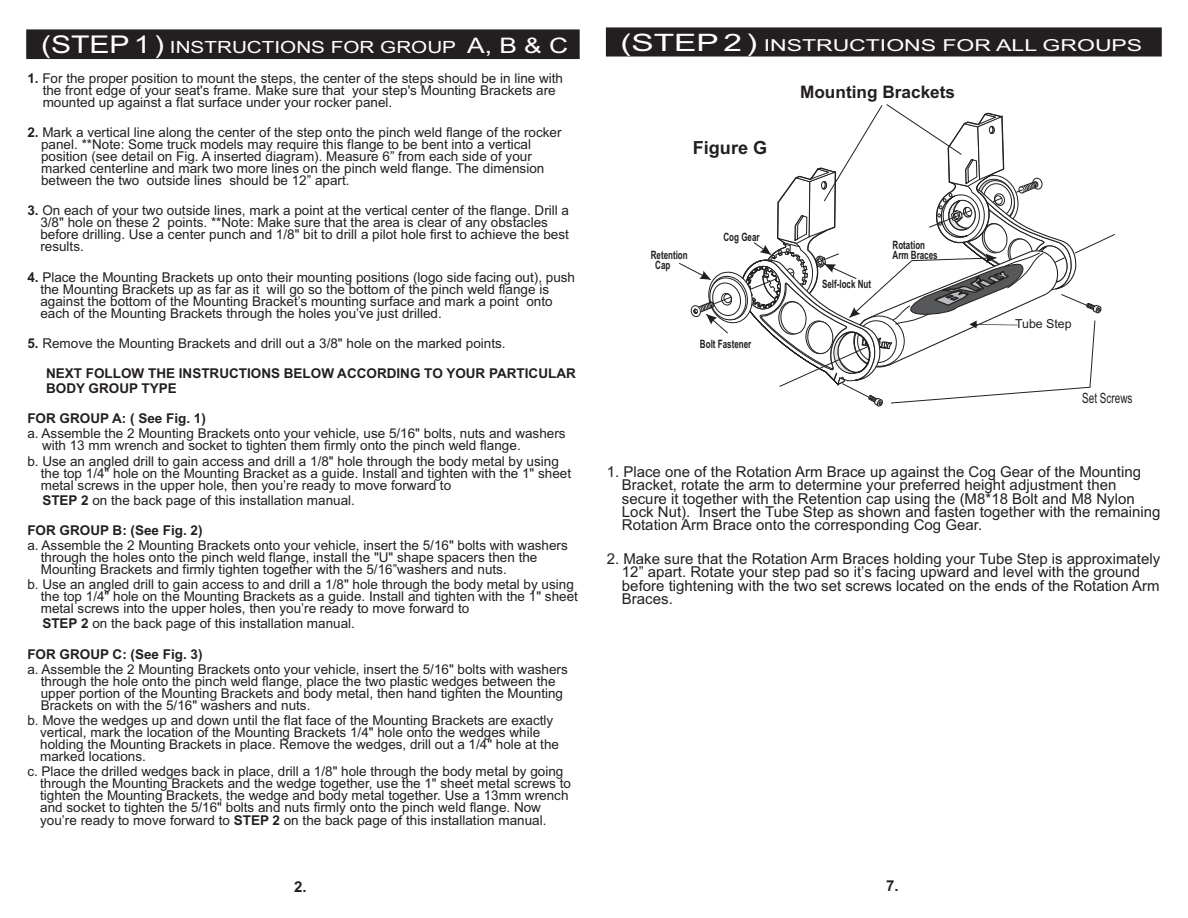
<style>
.page{position:relative;width:1188px;height:918px;background:#fff}
.page>*{position:absolute;margin:0;border:0;box-sizing:border-box;transform-origin:0 0}
.t1{font:700 18.15px "Arial";color:#231f20}
.t2{font:700 17.25px "Arial";color:#231f20}
.t3{font:16.8px "Arial";color:#fff;scale:1.23 1}
.t4{font:16.5px "Arial";color:#fff;scale:1.39 1}
.t5{font:15px/13.4px "Arial";color:#231f20}
.t6{font:700 15px "Arial";color:#231f20}
.t7{font:14.25px "Arial";color:#231f20;scale:.7 1}
.t8{font:13.5px/12px "Arial";color:#231f20}
.t9{font:700 13.5px/15.1px "Arial";color:#231f20}
.t10{font:12.45px "Arial";color:#231f20}
.t11{font:700 11.4px/10.2px "Arial";color:#231f20;scale:.7 1}
.s1{font-size:24.45px}
.s2{font-size:21.45px}
.s3{font-weight:700}
.s4{font-size:24px}
</style>
<div class="page">
<div style="left:26px;top:29px;width:554px;height:30px;background:#231f20"></div>
<svg style="left:605px;top:27px;width:557px;height:30px;background:#2a2627"></svg>
<svg style="left:679px;top:104px;width:436px;height:303px"></svg>
<p class="t3" style="left:41px;top:40px;width:430px"><span class="s1">(STEP1)</span> INSTRUCTIONS FOR GROUP <span class="s2">A, B &amp; C</span></p>
<p class="t8" style="left:43px;top:73px;width:522px;text-indent:-15px"><span class="s3">1.</span> For the proper position to mount the steps, the center of the steps should be in line with the front edge of your seat's frame. Make sure that your step's Mounting Brackets are mounted up against a flat surface under your rocker panel.</p>
<p class="t8" style="left:41px;top:127px;width:522px;text-indent:-14px"><span class="s3">2.</span> Mark a vertical line along the center of the step onto the pinch weld flange of the rocker panel. **Note: Some truck models may require this flange to be bent into a vertical position (see detail on Fig. A inserted diagram). Measure 6” from each side of your marked centerline and mark two more lines on the pinch weld flange. The dimension between the two outside lines should be 12” apart.</p>
<p class="t8" style="left:40px;top:206px;width:530px;text-indent:-13px"><span class="s3">3.</span> On each of your two outside lines, mark a point at the vertical center of the flange. Drill a 3/8" hole on these 2 points. **Note: Make sure that the area is clear of any obstacles before drilling. Use a center punch and 1/8" bit to drill a pilot hole first to achieve the best results.</p>
<p class="t8" style="left:40px;top:272px;width:536px;text-indent:-13px"><span class="s3">4.</span> Place the Mounting Brackets up onto their mounting positions (logo side facing out), push the Mounting Brackets up as far as it will go so the bottom of the pinch weld flange is against the bottom of the Mounting Bracket’s mounting surface and mark a point onto each of the Mounting Brackets through the holes you’ve just drilled.</p>
<p class="t8" style="left:27px;top:338px;width:480px"><span class="s3">5.</span> Remove the Mounting Brackets and drill out a 3/8" hole on the marked points.</p>
<p class="t9" style="left:46px;top:367px;width:531px">NEXT FOLLOW THE INSTRUCTIONS BELOW ACCORDING TO YOUR PARTICULAR<br>BODY GROUP TYPE</p>
<p class="t9" style="left:27px;top:412px;width:180px">FOR GROUP A: ( See Fig. 1)</p>
<p class="t8" style="left:42px;top:429px;width:525px;text-indent:-15px">a. Assemble the 2 Mounting Brackets onto your vehicle, use 5/16" bolts, nuts and washers with 13 mm wrench and socket to tighten them firmly onto the pinch weld flange.</p>
<p class="t8" style="left:41px;top:456px;width:532px;text-indent:-13px">b. Use an angled drill to gain access and drill a 1/8" hole through the body metal by using the top 1/4" hole on the Mounting Bracket as a guide. Install and tighten with the 1" sheet metal screws in the upper hole, then you’re ready to move forward to</p>
<p class="t8" style="left:42px;top:495px;width:314px"><span class="s3">STEP 2</span> on the back page of this installation manual.</p>
<p class="t9" style="left:27px;top:524px;width:177px">FOR GROUP B: (See Fig. 2)</p>
<p class="t8" style="left:41px;top:541px;width:529px;text-indent:-13px">a. Assemble the 2 Mounting Brackets onto your vehicle, insert the 5/16" bolts with washers through the holes onto the pinch weld flange, install the "U" shape spacers then the<br>Mounting Brackets and firmly tighten together with the 5/16”washers and nuts.</p>
<p class="t8" style="left:41px;top:580px;width:539px;text-indent:-13px">b. Use an angled drill to gain access to and drill a 1/8" hole through the body metal by using the top 1/4" hole on the Mounting Brackets as a guide. Install and tighten with the 1" sheet metal screws into the upper holes, then you’re ready to move forward to</p>
<p class="t8" style="left:42px;top:619px;width:314px"><span class="s3">STEP 2</span> on the back page of this installation manual.</p>
<p class="t9" style="left:27px;top:648px;width:177px">FOR GROUP C: (See Fig. 3)</p>
<p class="t8" style="left:41px;top:664px;width:529px;text-indent:-13px">a. Assemble the 2 Mounting Brackets onto your vehicle, insert the 5/16" bolts with washers through the hole onto the pinch weld flange, place the two plastic wedges between the upper portion of the Mounting Brackets and body metal, then hand tighten the Mounting Brackets on with the 5/16" washers and nuts.</p>
<p class="t8" style="left:40px;top:715px;width:520px;text-indent:-13px">b. Move the wedges up and down until the flat face of the Mounting Brackets are exactly vertical, mark the location of the Mounting Brackets 1/4" hole onto the wedges while holding the Mounting Brackets in place. Remove the wedges, drill out a 1/4" hole at the marked locations.</p>
<p class="t8" style="left:40px;top:767px;width:532px;text-indent:-13px">c. Place the drilled wedges back in place, drill a 1/8" hole through the body metal by going through the Mounting Brackets and the wedge together, use the 1" sheet metal screws to tighten the Mounting Brackets, the wedge and body metal together. Use a 13mm wrench and socket to tighten the 5/16" bolts and nuts firmly onto the pinch weld flange. Now you’re ready to move forward to <span class="s3">STEP 2</span> on the back page of this installation manual.</p>
<p class="t6" style="left:294px;top:881px;width:14px">2.</p>
<p class="t4" style="left:620px;top:39px;width:377px"><span class="s4">(STEP2)</span> INSTRUCTIONS FOR ALL GROUPS</p>
<p class="t2" style="left:800px;top:85px;width:157px">Mounting Brackets</p>
<h1 class="t1" style="left:693px;top:141px;width:76px">Figure G</h1>
<p class="t11" style="left:655px;top:251px;width:48px;text-indent:-4px">Retention<br>Cap</p>
<p class="t11" style="left:724px;top:233px;width:53px">Cog Gear</p>
<p class="t11" style="left:700px;top:340px;width:75px">Bolt Fastener</p>
<p class="t11" style="left:822px;top:280px;width:72px">Self-lock Nut</p>
<p class="t11" style="left:893px;top:241px;width:66px">Rotation<br>Arm Braces</p>
<p class="t10" style="left:1015px;top:319px;width:58px">Tube Step</p>
<p class="t7" style="left:1082px;top:392px;width:73px">Set Screws</p>
<p class="t5" style="left:622px;top:466px;width:540px;text-indent:-15px">1. Place one of the Rotation Arm Brace up against the Cog Gear of the Mounting Bracket, rotate the arm to determine your preferred height adjustment then secure it together with the Retention cap using the (M8*18 Bolt and M8 Nylon Lock Nut). Insert the Tube Step as shown and fasten together with the remaining Rotation Arm Brace onto the corresponding Cog Gear.</p>
<p class="t5" style="left:622px;top:553px;width:540px;text-indent:-15px">2. Make sure that the Rotation Arm Braces holding your Tube Step is approximately 12” apart. Rotate your step pad so it’s facing upward and level with the ground before tightening with the two set screws located on the ends of the Rotation Arm Braces.</p>
<p class="t6" style="left:886px;top:880px;width:14px">7.</p>
</div>
